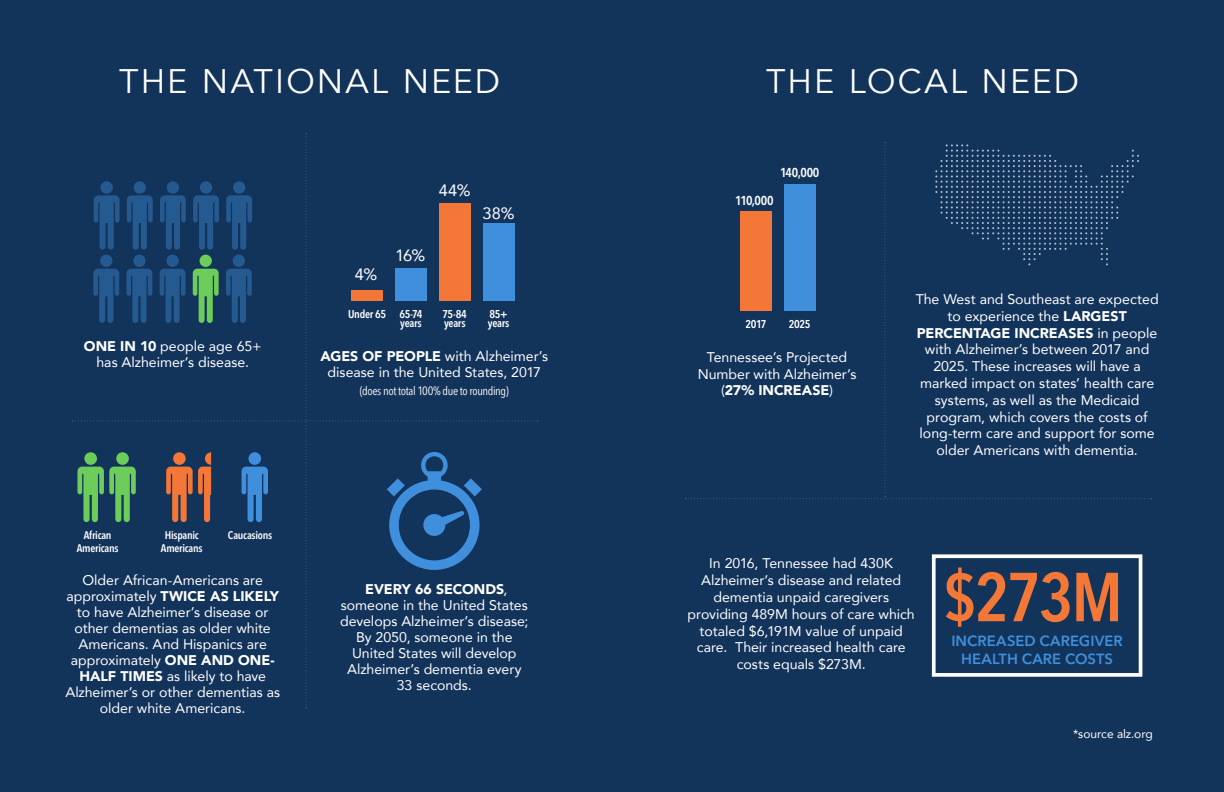
<style>
.page{position:relative;width:1224px;height:792px;background:#fff}
.page>*{position:absolute;margin:0;border:0;box-sizing:border-box;transform-origin:0 0}
.t1{font:600 condensed 68.4px "Avenir Next LT Pro";color:#f37737}
.t2{font:34px "Avenir";letter-spacing:.06em;color:#fff}
.t3{font:16.4px "Avenir";color:#fff}
.t4{font:600 14.6px/17.6px "Avenir Next LT Pro";letter-spacing:.005em;color:#408fdc;text-align:center}
.t5{font:14px/16.8px "Avenir";color:#fff;text-align:center}
.t6{font:600 condensed 12.8px "Avenir Next LT Pro";letter-spacing:-.02em;color:#fff}
.t7{font:condensed 12px "Avenir Next LT Pro";letter-spacing:-.03em;color:#fff}
.t8{font:12px "Avenir";letter-spacing:-.005em;color:#fff}
.t9{font:600 condensed 11.3px/9.2px "Avenir Next LT Pro";letter-spacing:-.03em;color:#fff}
.t10{font:600 condensed 11px/13.2px "Avenir Next LT Pro";letter-spacing:-.025em;color:#fff;text-align:center}
.s1{font-weight:900}
</style>
<div class="page">
<div style="left:612px;top:0;width:612px;height:792px;background:#12335a"></div>
<div style="left:0;top:0;width:612px;height:792px;background:#12335a"></div>
<svg style="left:72px;top:133px;width:466px;height:575px"></svg>
<div style="left:351px;top:290px;width:32px;height:11px;background:#f37737"></div>
<div style="left:395px;top:268px;width:32px;height:33px;background:#408fdc"></div>
<div style="left:439px;top:203px;width:32px;height:98px;background:#f37737"></div>
<div style="left:483px;top:223px;width:32px;height:78px;background:#408fdc"></div>
<div style="left:932px;top:554px;width:210px;height:123px;border:4px solid #fff"></div>
<svg style="left:685px;top:142px;width:467px;height:357px"></svg>
<h2 class="t2" style="left:119px;top:62px;width:382px">THE NATIONAL NEED</h2>
<p class="t3" style="left:355px;top:261px;width:24px">4%</p>
<p class="t3" style="left:395px;top:242px;width:32px">16%</p>
<p class="t3" style="left:439px;top:177px;width:33px">44%</p>
<p class="t3" style="left:483px;top:200px;width:33px">38%</p>
<p class="t5" style="left:84px;top:338px;width:179px;line-height:16px"><span class="s1">ONE IN 10</span> people age 65+ has Alzheimer’s disease.</p>
<p class="t9" style="left:348px;top:310px;width:76px;text-align:right">Under 65 65-74 years</p>
<p class="t9" style="left:443px;top:310px;width:26px">75-84 years</p>
<p class="t9" style="left:488px;top:310px;width:23px">85+ years</p>
<p class="t5" style="left:321px;top:348px;width:229px;line-height:16px"><span class="s1">AGES OF PEOPLE</span> with Alzheimer’s disease in the United States, 2017</p>
<p class="t7" style="left:360px;top:383px;width:150px">(does not total 100% due to rounding)</p>
<p class="t10" style="left:77px;top:528px;width:43px">African<br>Americans</p>
<p class="t10" style="left:161px;top:528px;width:43px">Hispanic<br>Americans</p>
<p class="t10" style="left:228px;top:528px;width:46px">Caucasions</p>
<p class="t5" style="left:65px;top:572px;width:216px;line-height:16px">Older African-Americans are approximately <span class="s1">TWICE AS LIKELY </span>to have Alzheimer’s disease or other dementias as older white<br>Americans. And Hispanics are approximately <span class="s1">ONE AND ONE-<br>HALF TIMES</span> as likely to have<br>Alzheimer’s or other dementias as older white Americans.</p>
<p class="t5" style="left:340px;top:581px;width:190px;line-height:16px"><span class="s1">EVERY 66 SECONDS</span>, someone in the United States develops Alzheimer’s disease;<br>By 2050, someone in the<br>United States will develop<br>Alzheimer’s dementia every<br>33 seconds.</p>
<h2 class="t2" style="left:766px;top:62px;width:314px">THE LOCAL NEED</h2>
<p class="t6" style="left:780px;top:165px;width:41px">140,000</p>
<p class="t6" style="left:735px;top:193px;width:40px">110,000</p>
<p class="t9" style="left:746px;top:320px;width:22px">2017</p>
<p class="t9" style="left:789px;top:320px;width:23px">2025</p>
<p class="t5" style="left:698px;top:348px;width:160px">Tennessee’s Projected<br>Number with Alzheimer’s (<span class="s1">27% INCREASE</span>)</p>
<p class="t5" style="left:916px;top:290px;width:244px">The West and Southeast are expected to experience the <span class="s1">LARGEST PERCENTAGE INCREASES</span> in people with Alzheimer’s between 2017 and 2025. These increases will have a marked impact on states’ health care systems, as well as the Medicaid program, which covers the costs of long-term care and support for some older Americans with dementia.</p>
<p class="t5" style="left:688px;top:555px;width:229px">In 2016, Tennessee had 430K<br>Alzheimer’s disease and related dementia unpaid caregivers providing 489M hours of care which totaled $6,191M value of unpaid care. Their increased health care costs equals $273M.</p>
<h1 class="t1" style="left:943px;top:556px;width:182px">$273M</h1>
<p class="t4" style="left:951px;top:632px;width:173px">INCREASED CAREGIVER<br>HEALTH CARE COSTS</p>
<p class="t8" style="left:1073px;top:724px;width:81px">*source alz.org</p>
</div>
